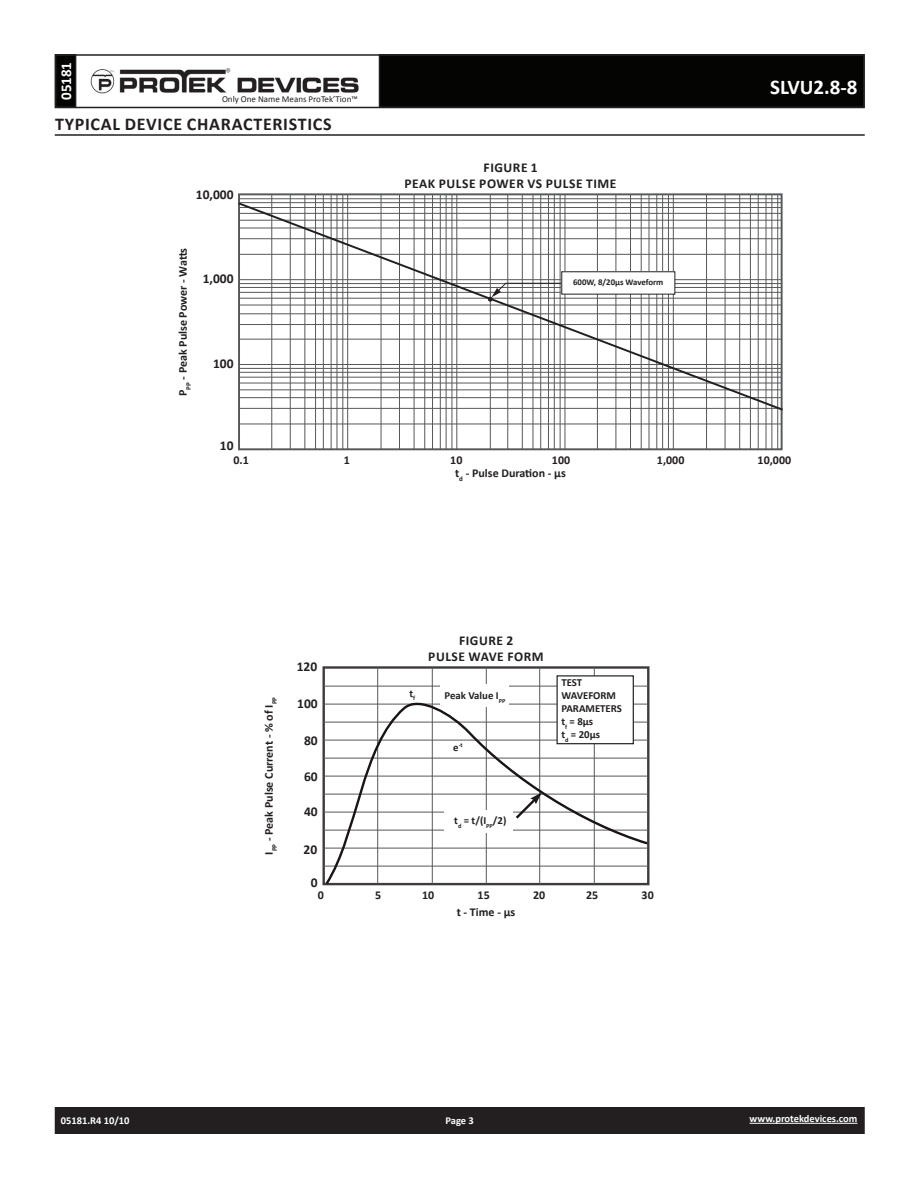
<style>
.page{position:relative;width:918px;height:1188px;background:#fff}
.page>*{position:absolute;margin:0;border:0;box-sizing:border-box;transform-origin:0 0}
.t1{font:700 21px "Calibri";color:#fff}
.t2{font:700 18px "Calibri";color:#231f20}
.t3{font:700 15px "Calibri";color:#fff}
.t4{font:700 13.5px "Calibri";color:#231f20}
.t5{font:700 12px "Calibri";color:#231f20}
.t6{font:700 10.8px/12.9px "Calibri";color:#231f20}
.t7{font:700 10.5px "Calibri";color:#fff}
.t8{font:9px "Calibri";color:#231f20}
.t9{font:700 8.7px "Calibri";color:#231f20}
.t10{font:700 6.3px "Calibri";color:#231f20}
.s1{font-size:10.8px}
</style>
<div class="page">
<div style="left:56px;top:1108px;width:808px;height:25px;background:#231f20"></div>
<div style="left:55px;top:1107px;width:810px;height:27px;border:2px solid #231f20"></div>
<div style="left:56px;top:55px;width:20px;height:52px;background:#040503"></div>
<div style="left:55px;top:54px;width:21px;height:54px;border:2px solid #231f20"></div>
<div style="left:380px;top:55px;width:484px;height:52px;background:#040503"></div>
<div style="left:55px;top:54px;width:810px;height:54px;border:2px solid #231f20"></div>
<img style="left:90px;top:68px;width:269px;height:26px">
<hr style="left:750px;top:1123px;width:107px;height:1px;background:#fff">
<hr style="left:55px;top:134px;width:810px;height:2px;background:#231f20">
<div style="left:238px;top:193px;width:545px;height:257px;border:2px solid #57585a"></div>
<hr style="left:271px;top:195px;width:1px;height:254px;background:#57585a">
<hr style="left:290px;top:195px;width:1px;height:254px;background:#57585a">
<hr style="left:304px;top:195px;width:1px;height:254px;background:#57585a">
<hr style="left:315px;top:195px;width:1px;height:254px;background:#57585a">
<hr style="left:323px;top:195px;width:1px;height:254px;background:#57585a">
<hr style="left:331px;top:195px;width:1px;height:254px;background:#57585a">
<hr style="left:336px;top:195px;width:1px;height:254px;background:#57585a">
<hr style="left:342px;top:195px;width:1px;height:254px;background:#57585a">
<hr style="left:347px;top:195px;width:1px;height:254px;background:#57585a">
<hr style="left:381px;top:195px;width:1px;height:254px;background:#57585a">
<hr style="left:399px;top:195px;width:1px;height:254px;background:#57585a">
<hr style="left:414px;top:195px;width:1px;height:254px;background:#57585a">
<hr style="left:424px;top:195px;width:1px;height:254px;background:#57585a">
<hr style="left:432px;top:195px;width:1px;height:254px;background:#57585a">
<hr style="left:440px;top:195px;width:1px;height:254px;background:#57585a">
<hr style="left:446px;top:195px;width:1px;height:254px;background:#57585a">
<hr style="left:451px;top:195px;width:1px;height:254px;background:#57585a">
<hr style="left:456px;top:195px;width:1px;height:254px;background:#57585a">
<hr style="left:490px;top:195px;width:1px;height:254px;background:#57585a">
<hr style="left:507px;top:195px;width:1px;height:254px;background:#57585a">
<hr style="left:522px;top:195px;width:1px;height:254px;background:#57585a">
<hr style="left:532px;top:195px;width:1px;height:254px;background:#57585a">
<hr style="left:540px;top:195px;width:1px;height:254px;background:#57585a">
<hr style="left:548px;top:195px;width:1px;height:254px;background:#57585a">
<hr style="left:554px;top:195px;width:1px;height:254px;background:#57585a">
<hr style="left:560px;top:195px;width:1px;height:254px;background:#57585a">
<hr style="left:564px;top:195px;width:1px;height:254px;background:#57585a">
<hr style="left:597px;top:195px;width:1px;height:254px;background:#57585a">
<hr style="left:615px;top:195px;width:1px;height:254px;background:#57585a">
<hr style="left:630px;top:195px;width:1px;height:254px;background:#57585a">
<hr style="left:641px;top:195px;width:1px;height:254px;background:#57585a">
<hr style="left:649px;top:195px;width:1px;height:254px;background:#57585a">
<hr style="left:656px;top:195px;width:1px;height:254px;background:#57585a">
<hr style="left:662px;top:195px;width:1px;height:254px;background:#57585a">
<hr style="left:668px;top:195px;width:1px;height:254px;background:#57585a">
<hr style="left:673px;top:195px;width:1px;height:254px;background:#57585a">
<hr style="left:706px;top:195px;width:1px;height:254px;background:#57585a">
<hr style="left:725px;top:195px;width:1px;height:254px;background:#57585a">
<hr style="left:739px;top:195px;width:1px;height:254px;background:#57585a">
<hr style="left:750px;top:195px;width:1px;height:254px;background:#57585a">
<hr style="left:758px;top:195px;width:1px;height:254px;background:#57585a">
<hr style="left:766px;top:195px;width:1px;height:254px;background:#57585a">
<hr style="left:771px;top:195px;width:1px;height:254px;background:#57585a">
<hr style="left:777px;top:195px;width:1px;height:254px;background:#57585a">
<hr style="left:239px;top:423px;width:543px;height:1px;background:#57585a">
<hr style="left:239px;top:198px;width:543px;height:1px;background:#57585a">
<svg style="left:238px;top:201px;width:545px;height:211px"></svg>
<svg style="left:488px;top:282px;width:19px;height:20px"></svg>
<hr style="left:506px;top:283px;width:56px;height:1px;background:#231f20">
<div style="left:562px;top:272px;width:113px;height:22px;background:#fff"></div>
<div style="left:561px;top:271px;width:114px;height:24px;border:1px solid #231f20"></div>
<hr style="left:377px;top:668px;width:1px;height:216px;background:#57585a">
<hr style="left:432px;top:668px;width:1px;height:216px;background:#57585a">
<hr style="left:486px;top:668px;width:1px;height:216px;background:#57585a">
<hr style="left:539px;top:668px;width:1px;height:216px;background:#57585a">
<hr style="left:594px;top:668px;width:1px;height:216px;background:#57585a">
<hr style="left:324px;top:686px;width:324px;height:1px;background:#57585a">
<svg style="left:323px;top:692px;width:327px;height:194px"></svg>
<svg style="left:514px;top:791px;width:29px;height:29px"></svg>
<div style="left:557px;top:676px;width:76px;height:68px;background:#fff"></div>
<div style="left:557px;top:675px;width:77px;height:69px;border:1px solid #231f20"></div>
<div style="left:440px;top:685px;width:69px;height:22px;background:#fff"></div>
<div style="left:444px;top:810px;width:69px;height:23px;background:#fff"></div>
<p class="t3" style="left:56px;top:100px;width:40px;rotate:-90deg">05181</p>
<p class="t8" style="left:222px;top:93px;width:137px">Only One Name Means ProTek’Tion™</p>
<h2 class="t2" style="left:55px;top:112px;width:11px">TYPICAL</h2>
<h2 class="t2" style="left:125px;top:112px;width:11px">DEVICE</h2>
<h2 class="t2" style="left:187px;top:112px;width:33px">CHARACTERISTICS</h2>
<p class="t4" style="left:196px;top:186px;width:39px">10,000</p>
<p class="t5" style="left:175px;top:396px;width:150px;rotate:-90deg">P<sub>PP</sub> - PEAK PULSE POWER - WATTS</p>
<p class="t4" style="left:203px;top:270px;width:32px">1,000</p>
<p class="t4" style="left:213px;top:355px;width:22px">100</p>
<p class="t4" style="left:220px;top:437px;width:15px">10</p>
<p class="t4" style="left:484px;top:159px;width:9px">FIGURE</p>
<p class="t4" style="left:531px;top:159px;width:8px">1</p>
<p class="t4" style="left:405px;top:175px;width:43px">PEA K PULSE</p>
<p class="t4" style="left:479px;top:175px;width:10px">POWER</p>
<p class="t4" style="left:528px;top:175px;width:27px">VS PULSE</p>
<p class="t4" style="left:586px;top:175px;width:9px">TIME</p>
<p class="t9" style="left:573px;top:277px;width:92px">600W, 8/20ΜS WAVEFORM</p>
<h1 class="t1" style="left:770px;top:74px;width:89px">SLVU2.8-8</h1>
<p class="t5" style="left:234px;top:453px;width:17px">0.1</p>
<p class="t5" style="left:344px;top:453px;width:8px">1</p>
<p class="t5" style="left:450px;top:453px;width:14px">10</p>
<p class="t5" style="left:552px;top:453px;width:20px">100</p>
<p class="t5" style="left:657px;top:453px;width:29px">1,000</p>
<p class="t5" style="left:758px;top:453px;width:35px">10,000</p>
<p class="t5" style="left:455px;top:465px;width:112px">T<sub>D</sub> - PULSE DURATION - ΜS</p>
<p class="t5" style="left:261px;top:855px;width:159px;rotate:-90deg">I<sub>PP</sub> - PEAK PULSE CURRENT - % OF I<sub>PP</sub></p>
<p class="t4" style="left:297px;top:658px;width:22px">120</p>
<p class="t4" style="left:297px;top:695px;width:22px">100</p>
<p class="t4" style="left:304px;top:732px;width:15px">80</p>
<p class="t4" style="left:304px;top:768px;width:15px">60</p>
<p class="t4" style="left:304px;top:803px;width:15px">40</p>
<p class="t4" style="left:304px;top:841px;width:15px">20</p>
<p class="t4" style="left:311px;top:874px;width:8px">0</p>
<p class="t6" style="left:410px;top:686px;width:7px">T<sub>F</sub></p>
<p class="t4" style="left:459px;top:632px;width:9px">FIGURE</p>
<p class="t4" style="left:506px;top:632px;width:8px">2</p>
<p class="t4" style="left:428px;top:648px;width:9px">PULSE</p>
<p class="t4" style="left:469px;top:648px;width:10px">WAVE</p>
<p class="t4" style="left:507px;top:648px;width:10px">FORM</p>
<p class="t6" style="left:444px;top:688px;width:62px">PEAK VALUE I<sub>PP</sub></p>
<p class="t10" style="left:453px;top:741px;width:11px"><span class="s1">E</span>-T</p>
<p class="t6" style="left:561px;top:676px;width:62px">TEST<br>WAVEFORM<br>PARAMETERS<br>T<sub>F</sub> = 8ΜS<br>T<sub>D</sub> = 20ΜS</p>
<p class="t6" style="left:454px;top:814px;width:54px">T<sub>D</sub> = T/(I<sub>PP</sub>/2)</p>
<p class="t5" style="left:318px;top:887px;width:8px">0</p>
<p class="t5" style="left:375px;top:887px;width:8px">5</p>
<p class="t5" style="left:422px;top:887px;width:14px">10</p>
<p class="t5" style="left:478px;top:887px;width:14px">15</p>
<p class="t5" style="left:533px;top:887px;width:14px">20</p>
<p class="t5" style="left:586px;top:887px;width:14px">25</p>
<p class="t5" style="left:642px;top:887px;width:14px">30</p>
<p class="t5" style="left:457px;top:904px;width:60px">T - TIME - ΜS</p>
<p class="t7" style="left:61px;top:1114px;width:70px">05181.R4 10/10</p>
<p class="t7" style="left:446px;top:1114px;width:30px">PAGE 3</p>
<p class="t7" style="left:750px;top:1112px;width:109px">WWW.PROTEKDEVICES.COM</p>
</div>
